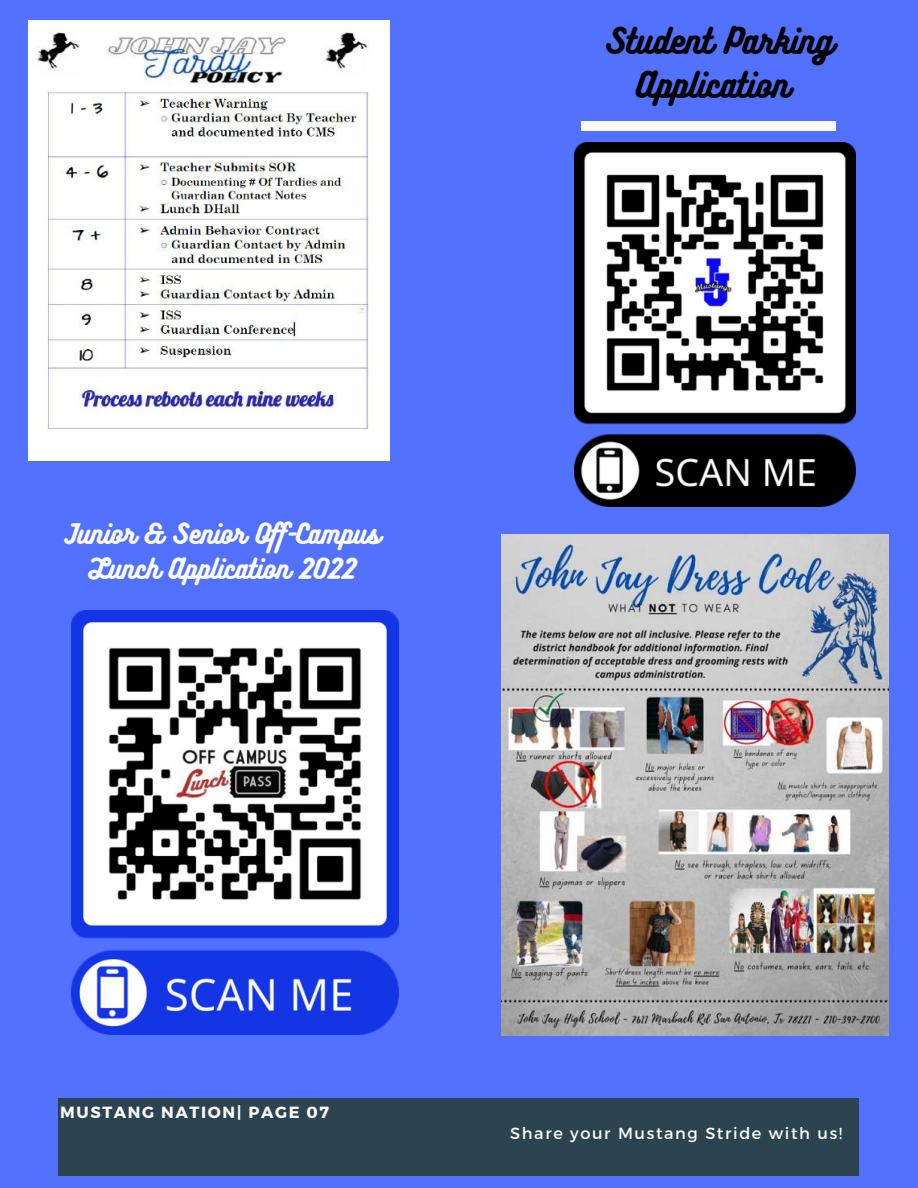
<style>
.page{position:relative;width:918px;height:1188px;background:#5271ff}
.page>*{position:absolute;margin:0;border:0;box-sizing:border-box;transform-origin:0 0}
.t1{font:31.65px/43.7px "Bukhari Script";color:#000;text-align:center}
.t2{font:24.9px/34.8px "Bukhari Script";color:#fdfdfd;text-align:center}
.t3{font:16.2px "Montserrat";letter-spacing:.1em;color:#fafafa}
.t4{font:700 16.2px "Montserrat";letter-spacing:.1em;color:#fafafa}
</style>
<div class="page">
<div style="left:58px;top:1099px;width:801px;height:76px;background:#2c4450"></div>
<div style="left:581px;top:122px;width:255px;height:9px;background:#fafafa"></div>
<img style="left:28px;top:20px;width:361px;height:440px">
<img style="left:501px;top:535px;width:387px;height:500px">
<img style="left:574px;top:142px;width:281px;height:365px">
<img style="left:71px;top:611px;width:327px;height:424px">
<p class="t2" style="left:65px;top:518px;width:317px">Junior &amp; Senior Off-Campus<br>Lunch Application 2022</p>
<p class="t1" style="left:605px;top:21px;width:230px">Student Parking<br>Application</p>
<p class="t4" style="left:60px;top:1102px;width:271px">MUSTANG NATION| PAGE 07</p>
<p class="t3" style="left:510px;top:1124px;width:334px">Share your Mustang Stride with us!</p>
</div>
